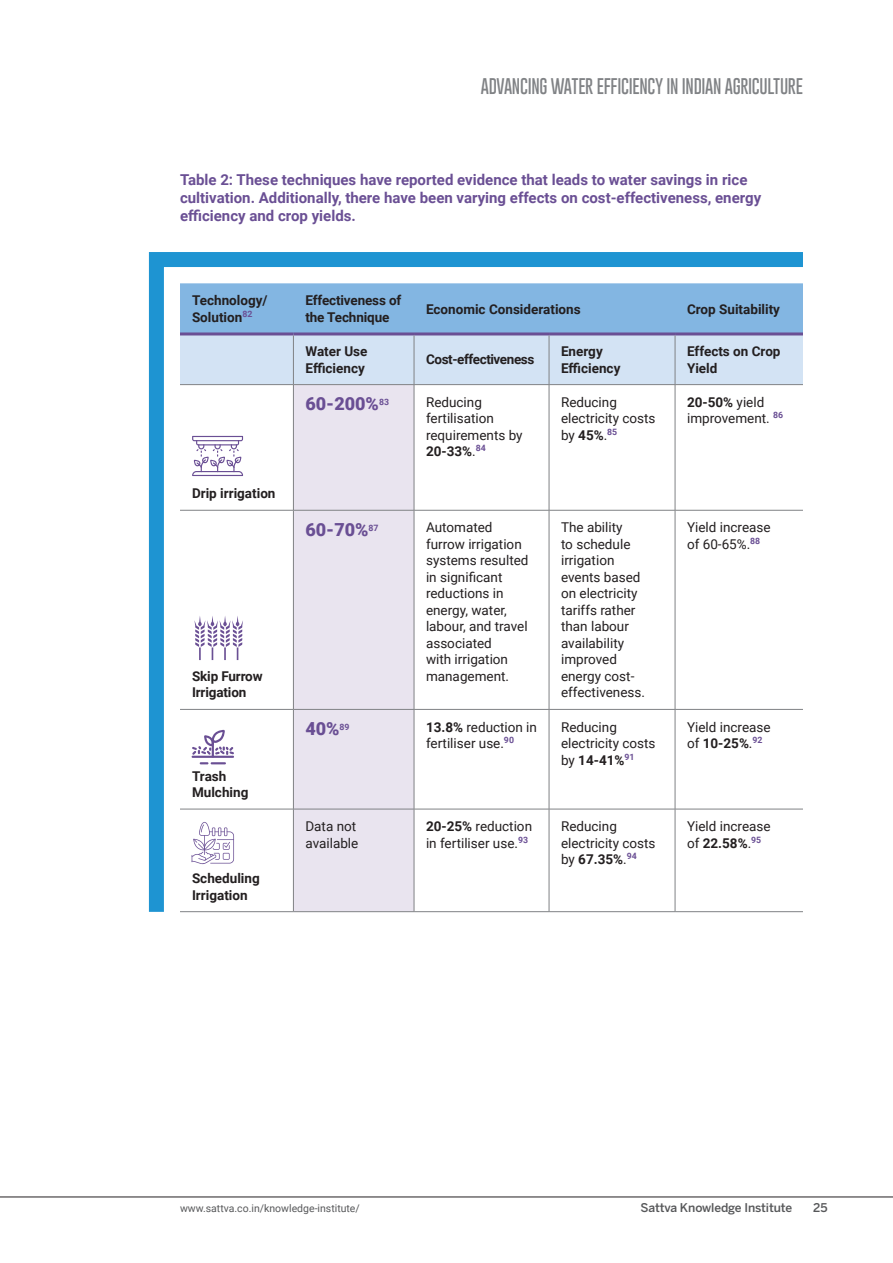
<style>
.page{position:relative;width:893px;height:1263px;background:#fff}
.page>*{position:absolute;margin:0;border:0;box-sizing:border-box;transform-origin:0 0}
.Body_Text{font:900 18px "Roboto";color:#6a4f94}
.t1{font:100 16.5px "Gobold";letter-spacing:-.02em;color:#808285}
.Body_Text-2{font:700 15px/18px "Roboto";color:#6a4f94}
.Body_Text-3{font:13.5px/16.5px "Roboto";color:#231f20}
.Body_Text-4{font:700 13.5px/16.5px "Roboto";color:#231f20}
.Body_Text-5{font:700 13.5px "Roboto";letter-spacing:-.03em;color:#231f20}
.t2{font:500 12px "Benton Sans";letter-spacing:-.01em;color:#57585a}
.t3{font:10.5px "Roboto";color:#57585a}
.s1{font-weight:700}
</style>
<div class="page">
<hr style="left:0;top:1197px;width:893px;height:1px;background:#231f20">
<svg style="left:148px;top:252px;width:655px;height:661px"></svg>
<svg style="left:192px;top:436px;width:51px;height:40px"></svg>
<svg style="left:194px;top:615px;width:49px;height:45px"></svg>
<svg style="left:192px;top:730px;width:42px;height:34px"></svg>
<svg style="left:192px;top:822px;width:42px;height:42px"></svg>
<p class="t1" style="left:481px;top:76px;width:324px">ADVANCING WATER EFFICIENCY IN INDIAN AGRICULTURE</p>
<p class="Body_Text-2" style="left:180px;top:170px;width:583px">Table 2: These techniques have reported evidence that leads to water savings in rice cultivation. Additionally, there have been varying effects on cost-effectiveness, energy efficiency and crop yields.</p>
<p class="Body_Text-4" style="left:192px;top:292px;width:77px">Technology/<br>Solution<sup>82</sup></p>
<p class="Body_Text-4" style="left:305px;top:292px;width:98px">Effectiveness of the Technique</p>
<p class="Body_Text-4" style="left:426px;top:300px;width:156px">Economic Considerations</p>
<p class="Body_Text-4" style="left:687px;top:300px;width:95px">Crop Suitability</p>
<p class="Body_Text-4" style="left:305px;top:343px;width:64px">Water Use<br>Efficiency</p>
<p class="Body_Text-5" style="left:426px;top:350px;width:110px">Cost-effectiveness</p>
<p class="Body_Text-4" style="left:561px;top:343px;width:61px">Energy<br>Efficiency</p>
<p class="Body_Text-4" style="left:687px;top:343px;width:95px">Effects on Crop<br>Yield</p>
<p class="Body_Text-4" style="left:192px;top:485px;width:85px">Drip irrigation</p>
<p class="Body_Text-4" style="left:192px;top:667px;width:72px">Skip Furrow<br>Irrigation</p>
<p class="Body_Text-4" style="left:192px;top:767px;width:58px">Trash<br>Mulching</p>
<p class="Body_Text-4" style="left:192px;top:870px;width:69px">Scheduling<br>Irrigation</p>
<p class="Body_Text" style="left:305px;top:391px;width:85px">60-200%<sup>83</sup></p>
<p class="Body_Text-3" style="left:426px;top:393px;width:98px">Reducing fertilisation requirements by<br><span class="s1">20-33%</span>.<sup>84</sup></p>
<p class="Body_Text-3" style="left:561px;top:393px;width:96px">Reducing electricity costs by <span class="s1">45%</span>.<sup>85</sup></p>
<p class="Body_Text-3" style="left:687px;top:393px;width:98px"><span class="s1">20-50%</span> yield improvement. <sup>86</sup></p>
<p class="Body_Text" style="left:305px;top:517px;width:75px">60-70%<sup>87</sup></p>
<p class="Body_Text-3" style="left:426px;top:519px;width:104px">Automated furrow irrigation systems resulted in significant reductions in energy, water, labour, and travel associated<br>with irrigation management.</p>
<p class="Body_Text-3" style="left:561px;top:519px;width:85px">The ability<br>to schedule irrigation events based on electricity tariffs rather than labour availability improved energy cost&shy;effectiveness.</p>
<p class="Body_Text-3" style="left:687px;top:519px;width:85px">Yield increase of 60-65%.<sup>88</sup></p>
<p class="Body_Text" style="left:305px;top:716px;width:46px">40%<sup>89</sup></p>
<p class="Body_Text-3" style="left:426px;top:718px;width:113px"><span class="s1">13.8%</span> reduction in fertiliser use.<sup>90</sup></p>
<p class="Body_Text-3" style="left:561px;top:718px;width:96px">Reducing electricity costs by <span class="s1">14-41%</span><sup>91</sup></p>
<p class="Body_Text-3" style="left:687px;top:718px;width:85px">Yield increase of <span class="s1">10-25%</span>.<sup>92</sup></p>
<p class="Body_Text-3" style="left:305px;top:818px;width:54px">Data not available</p>
<p class="Body_Text-3" style="left:426px;top:818px;width:108px"><span class="s1">20-25%</span> reduction in fertiliser use.<sup>93</sup></p>
<p class="Body_Text-3" style="left:561px;top:818px;width:96px">Reducing electricity costs by <span class="s1">67.35%</span>.<sup>94</sup></p>
<p class="Body_Text-3" style="left:687px;top:818px;width:85px">Yield increase of <span class="s1">22.58%</span>.<sup>95</sup></p>
<p class="t3" style="left:180px;top:1201px;width:181px">www.sattva.co.in/knowledge-institute/</p>
<p class="t2" style="left:640px;top:1200px;width:153px">Sattva Knowledge Institute</p>
<p class="t2" style="left:813px;top:1200px;width:16px">25</p>
</div>
